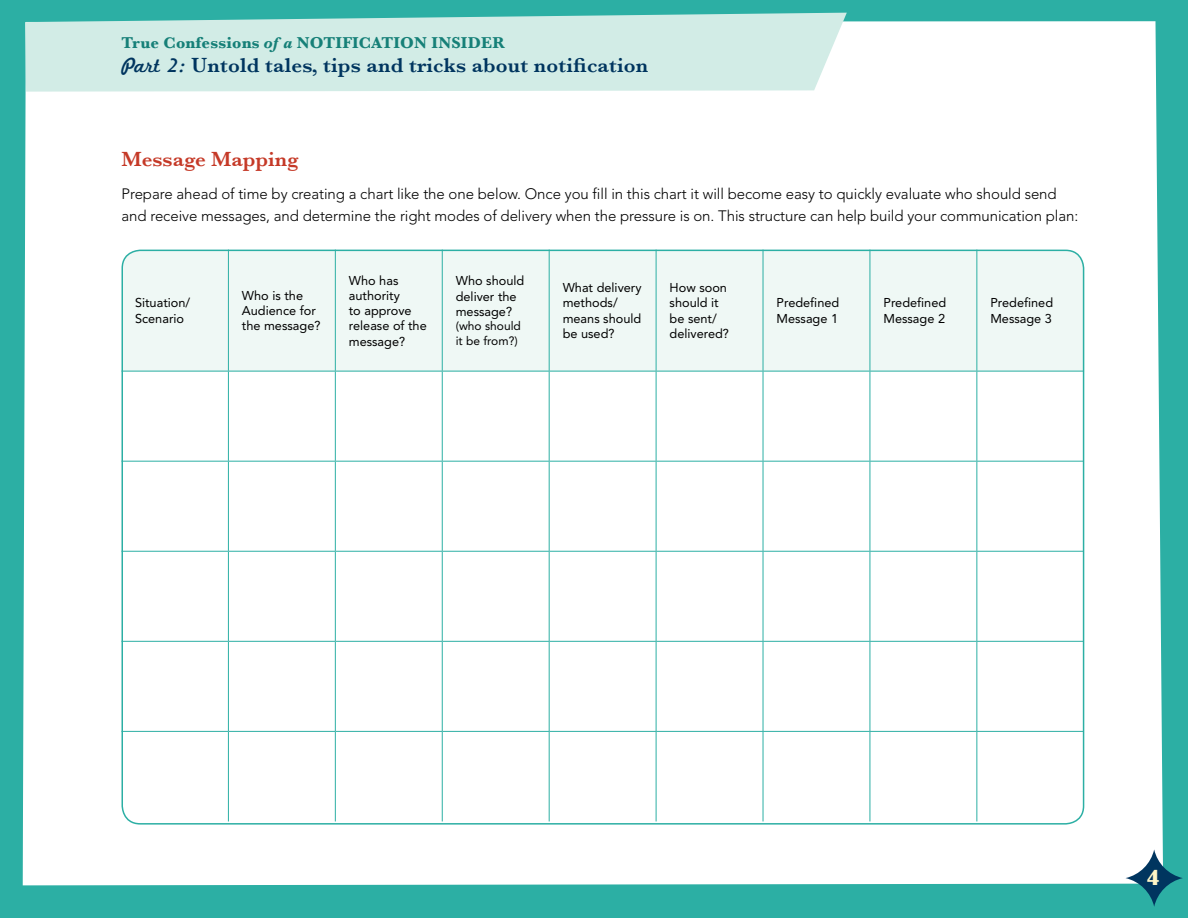
<style>
.page{position:relative;width:1188px;height:918px;background:#2cafa4}
.page>*{position:absolute;margin:0;border:0;box-sizing:border-box;transform-origin:0 0}
.t1{font:700 22.5px "Britannic";color:#fef6c6}
.t2{font:600 21px "Baskerville";letter-spacing:.01em;color:#00355f}
.t3{font:600 21px "Baskerville";color:#c53927}
.t4{font:700 16.5px "Baskerville";letter-spacing:.01em;color:#168078}
.t5{font:300 15px/22.5px "Avenir";letter-spacing:-.005em;color:#000}
.t6{font:12.75px/15.3px "Avenir";color:#000}
.t7{font:12px/14.4px "Avenir";color:#000}
.s1{font-style:italic}
.s2{font-family:"Marketing Script";font-weight:400}
</style>
<div class="page">
<div style="left:23px;top:21px;width:1140px;height:864px;background:#fff"></div>
<svg style="left:1126px;top:849px;width:57px;height:58px"></svg>
<svg style="left:25px;top:13px;width:822px;height:79px;background:#cae9e3"></svg>
<div style="left:123px;top:250px;width:961px;height:121px;background:#eff8f5"></div>
<hr style="left:228px;top:250px;width:1px;height:121px;background:#2cafa4">
<hr style="left:335px;top:250px;width:1px;height:121px;background:#2cafa4">
<hr style="left:442px;top:250px;width:1px;height:121px;background:#2cafa4">
<hr style="left:549px;top:250px;width:1px;height:121px;background:#2cafa4">
<hr style="left:656px;top:250px;width:1px;height:121px;background:#2cafa4">
<hr style="left:763px;top:250px;width:1px;height:121px;background:#2cafa4">
<hr style="left:870px;top:250px;width:1px;height:121px;background:#2cafa4">
<hr style="left:976px;top:250px;width:1px;height:121px;background:#2cafa4">
<hr style="left:122px;top:371px;width:106px;height:1px;background:#2cafa4">
<hr style="left:228px;top:371px;width:107px;height:1px;background:#2cafa4">
<hr style="left:228px;top:371px;width:1px;height:90px;background:#2cafa4">
<hr style="left:335px;top:371px;width:107px;height:1px;background:#2cafa4">
<hr style="left:335px;top:371px;width:1px;height:90px;background:#2cafa4">
<hr style="left:442px;top:371px;width:107px;height:1px;background:#2cafa4">
<hr style="left:442px;top:371px;width:1px;height:90px;background:#2cafa4">
<hr style="left:549px;top:371px;width:107px;height:1px;background:#2cafa4">
<hr style="left:549px;top:371px;width:1px;height:90px;background:#2cafa4">
<hr style="left:656px;top:371px;width:107px;height:1px;background:#2cafa4">
<hr style="left:656px;top:371px;width:1px;height:90px;background:#2cafa4">
<hr style="left:763px;top:371px;width:107px;height:1px;background:#2cafa4">
<hr style="left:763px;top:371px;width:1px;height:90px;background:#2cafa4">
<hr style="left:870px;top:371px;width:107px;height:1px;background:#2cafa4">
<hr style="left:870px;top:371px;width:1px;height:90px;background:#2cafa4">
<hr style="left:977px;top:371px;width:107px;height:1px;background:#2cafa4">
<hr style="left:976px;top:371px;width:1px;height:90px;background:#2cafa4">
<hr style="left:122px;top:461px;width:106px;height:1px;background:#2cafa4">
<hr style="left:228px;top:461px;width:107px;height:1px;background:#2cafa4">
<hr style="left:228px;top:462px;width:1px;height:89px;background:#2cafa4">
<hr style="left:335px;top:461px;width:107px;height:1px;background:#2cafa4">
<hr style="left:335px;top:462px;width:1px;height:89px;background:#2cafa4">
<hr style="left:442px;top:461px;width:107px;height:1px;background:#2cafa4">
<hr style="left:442px;top:462px;width:1px;height:89px;background:#2cafa4">
<hr style="left:549px;top:461px;width:107px;height:1px;background:#2cafa4">
<hr style="left:549px;top:462px;width:1px;height:89px;background:#2cafa4">
<hr style="left:656px;top:461px;width:107px;height:1px;background:#2cafa4">
<hr style="left:656px;top:462px;width:1px;height:89px;background:#2cafa4">
<hr style="left:763px;top:461px;width:107px;height:1px;background:#2cafa4">
<hr style="left:763px;top:462px;width:1px;height:89px;background:#2cafa4">
<hr style="left:870px;top:461px;width:107px;height:1px;background:#2cafa4">
<hr style="left:870px;top:462px;width:1px;height:89px;background:#2cafa4">
<hr style="left:977px;top:461px;width:107px;height:1px;background:#2cafa4">
<hr style="left:976px;top:462px;width:1px;height:89px;background:#2cafa4">
<hr style="left:122px;top:551px;width:106px;height:1px;background:#2cafa4">
<hr style="left:228px;top:551px;width:107px;height:1px;background:#2cafa4">
<hr style="left:228px;top:552px;width:1px;height:89px;background:#2cafa4">
<hr style="left:335px;top:551px;width:107px;height:1px;background:#2cafa4">
<hr style="left:335px;top:552px;width:1px;height:89px;background:#2cafa4">
<hr style="left:442px;top:551px;width:107px;height:1px;background:#2cafa4">
<hr style="left:442px;top:552px;width:1px;height:89px;background:#2cafa4">
<hr style="left:549px;top:551px;width:107px;height:1px;background:#2cafa4">
<hr style="left:549px;top:552px;width:1px;height:89px;background:#2cafa4">
<hr style="left:656px;top:551px;width:107px;height:1px;background:#2cafa4">
<hr style="left:656px;top:552px;width:1px;height:89px;background:#2cafa4">
<hr style="left:763px;top:551px;width:107px;height:1px;background:#2cafa4">
<hr style="left:763px;top:552px;width:1px;height:89px;background:#2cafa4">
<hr style="left:870px;top:551px;width:107px;height:1px;background:#2cafa4">
<hr style="left:870px;top:552px;width:1px;height:89px;background:#2cafa4">
<hr style="left:977px;top:551px;width:107px;height:1px;background:#2cafa4">
<hr style="left:976px;top:552px;width:1px;height:89px;background:#2cafa4">
<hr style="left:122px;top:641px;width:106px;height:1px;background:#2cafa4">
<hr style="left:228px;top:641px;width:107px;height:1px;background:#2cafa4">
<hr style="left:228px;top:642px;width:1px;height:89px;background:#2cafa4">
<hr style="left:335px;top:641px;width:107px;height:1px;background:#2cafa4">
<hr style="left:335px;top:642px;width:1px;height:89px;background:#2cafa4">
<hr style="left:442px;top:641px;width:107px;height:1px;background:#2cafa4">
<hr style="left:442px;top:642px;width:1px;height:89px;background:#2cafa4">
<hr style="left:549px;top:641px;width:107px;height:1px;background:#2cafa4">
<hr style="left:549px;top:642px;width:1px;height:89px;background:#2cafa4">
<hr style="left:656px;top:641px;width:107px;height:1px;background:#2cafa4">
<hr style="left:656px;top:642px;width:1px;height:89px;background:#2cafa4">
<hr style="left:763px;top:641px;width:107px;height:1px;background:#2cafa4">
<hr style="left:763px;top:642px;width:1px;height:89px;background:#2cafa4">
<hr style="left:870px;top:641px;width:107px;height:1px;background:#2cafa4">
<hr style="left:870px;top:642px;width:1px;height:89px;background:#2cafa4">
<hr style="left:977px;top:641px;width:107px;height:1px;background:#2cafa4">
<hr style="left:976px;top:642px;width:1px;height:89px;background:#2cafa4">
<hr style="left:122px;top:731px;width:106px;height:1px;background:#2cafa4">
<hr style="left:228px;top:731px;width:107px;height:1px;background:#2cafa4">
<hr style="left:228px;top:732px;width:1px;height:89px;background:#2cafa4">
<hr style="left:335px;top:731px;width:107px;height:1px;background:#2cafa4">
<hr style="left:335px;top:732px;width:1px;height:89px;background:#2cafa4">
<hr style="left:442px;top:731px;width:107px;height:1px;background:#2cafa4">
<hr style="left:442px;top:732px;width:1px;height:89px;background:#2cafa4">
<hr style="left:549px;top:731px;width:107px;height:1px;background:#2cafa4">
<hr style="left:549px;top:732px;width:1px;height:89px;background:#2cafa4">
<hr style="left:656px;top:731px;width:107px;height:1px;background:#2cafa4">
<hr style="left:656px;top:732px;width:1px;height:89px;background:#2cafa4">
<hr style="left:763px;top:731px;width:107px;height:1px;background:#2cafa4">
<hr style="left:763px;top:732px;width:1px;height:89px;background:#2cafa4">
<hr style="left:870px;top:731px;width:107px;height:1px;background:#2cafa4">
<hr style="left:870px;top:732px;width:1px;height:89px;background:#2cafa4">
<hr style="left:977px;top:731px;width:107px;height:1px;background:#2cafa4">
<hr style="left:976px;top:732px;width:1px;height:89px;background:#2cafa4">
<p class="t4" style="left:122px;top:33px;width:385px">True Confessions <span class="s1">of a</span> NOTIFICATION INSIDER</p>
<h2 class="t2" style="left:122px;top:53px;width:528px"><span class="s2">Part 2:</span> Untold tales, tips and tricks about notification</h2>
<h2 class="t3" style="left:122px;top:146px;width:179px">Message Mapping</h2>
<p class="t5" style="left:122px;top:183px;width:958px">Prepare ahead of time by creating a chart like the one below. Once you fill in this chart it will become easy to quickly evaluate who should send and receive messages, and determine the right modes of delivery when the pressure is on. This structure can help build your communication plan:</p>
<p class="t6" style="left:135px;top:296px;width:57px">Situation/<br>Scenario</p>
<p class="t6" style="left:242px;top:288px;width:80px">Who is the<br>Audience for the message?</p>
<p class="t6" style="left:349px;top:273px;width:79px">Who has authority<br>to approve release of the message?</p>
<p class="t6" style="left:456px;top:273px;width:70px">Who should deliver the message?</p>
<p class="t7" style="left:456px;top:319px;width:67px">(who should it be from?)</p>
<p class="t6" style="left:563px;top:280px;width:80px">What delivery methods/ means should be used?</p>
<p class="t6" style="left:670px;top:280px;width:61px">How soon should it be sent/ delivered?</p>
<p class="t6" style="left:777px;top:296px;width:64px">Predefined<br>Message 1</p>
<p class="t6" style="left:883px;top:296px;width:64px">Predefined<br>Message 2</p>
<p class="t6" style="left:990px;top:296px;width:64px">Predefined<br>Message 3</p>
<h1 class="t1" style="left:1146px;top:865px;width:15px">4</h1>
</div>
